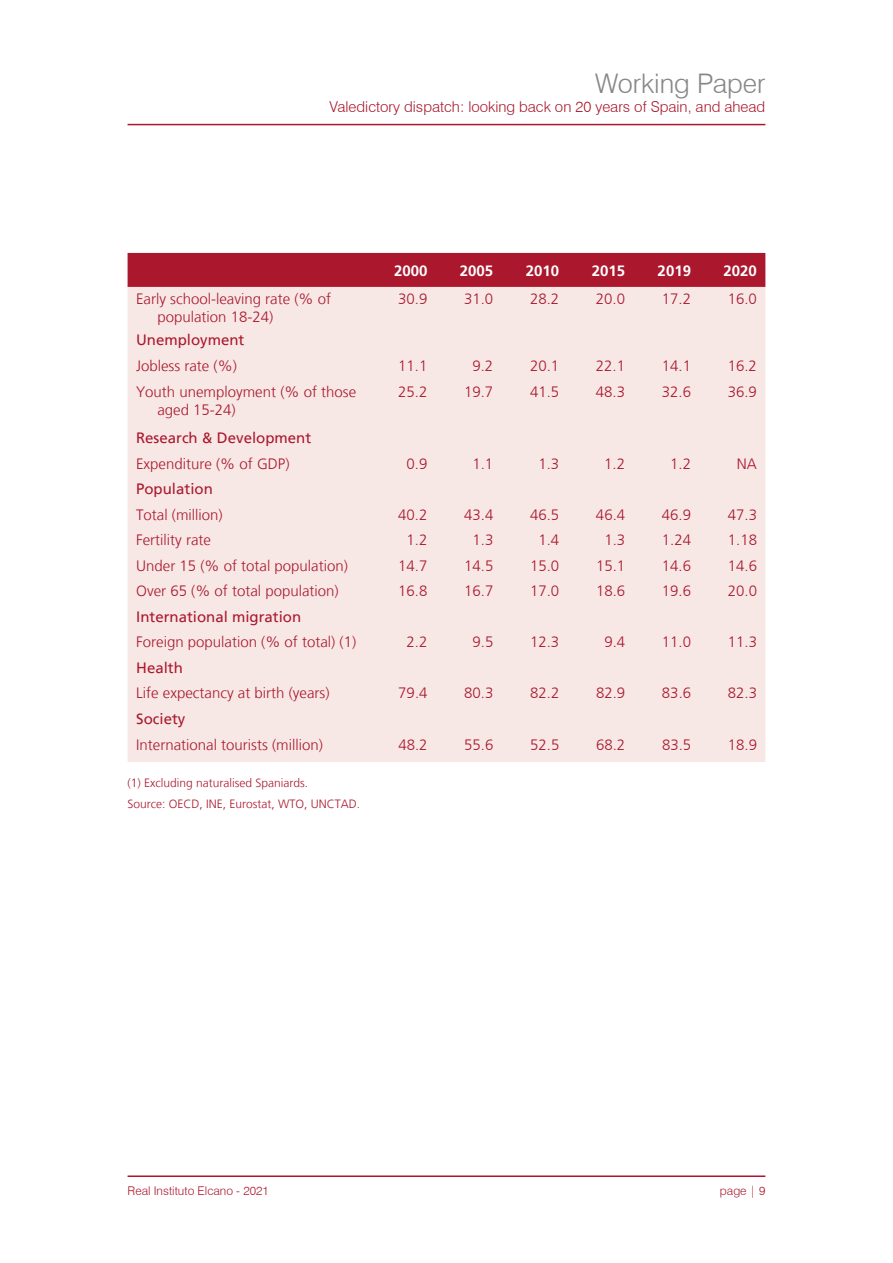
<style>
.page{position:relative;width:893px;height:1263px;background:#fff}
.page>*{position:absolute;margin:0;border:0;box-sizing:border-box;transform-origin:0 0}
.t1{font:300 27px "Swiss 721 BT";color:#878786}
.t2{font:300 15px/18px "Frutiger LT";color:#ab182d}
.t3{font:15px "Frutiger LT";color:#ab182d}
.t4{font:300 15px "Swiss 721 BT";color:#ab182d}
.t5{font:700 15px "Frutiger LT Std";color:#fff}
.t6{font:300 12px/21px "Frutiger LT";color:#ab182d}
.t7{font:300 12px "Swiss 721 BT";color:#ab182d}
</style>
<div class="page">
<hr style="left:128px;top:124px;width:637px;height:1px;background:#ab182d">
<hr style="left:128px;top:1175px;width:637px;height:2px;background:#ab182d">
<div style="left:128px;top:253px;width:637px;height:34px;background:#ab182d"></div>
<div style="left:128px;top:287px;width:637px;height:475px;background:#f7e8e6"></div>
<h1 class="t1" style="left:595px;top:73px;width:172px">Working Paper</h1>
<p class="t4" style="left:330px;top:101px;width:437px">Valedictory dispatch: looking back on 20 years of Spain, and ahead</p>
<p class="t5" style="left:394px;top:264px;width:35px">2000</p>
<p class="t5" style="left:460px;top:264px;width:35px">2005</p>
<p class="t5" style="left:526px;top:264px;width:35px">2010</p>
<p class="t5" style="left:592px;top:264px;width:35px">2015</p>
<p class="t5" style="left:658px;top:264px;width:35px">2019</p>
<p class="t5" style="left:724px;top:264px;width:35px">2020</p>
<p class="t2" style="left:157px;top:291px;width:175px;text-indent:-21px">Early school-leaving rate (% of population 18-24)</p>
<p class="t2" style="left:398px;top:291px;width:31px">30.9</p>
<p class="t2" style="left:464px;top:291px;width:31px">31.0</p>
<p class="t2" style="left:530px;top:291px;width:31px">28.2</p>
<p class="t2" style="left:596px;top:291px;width:31px">20.0</p>
<p class="t2" style="left:662px;top:291px;width:31px">17.2</p>
<p class="t2" style="left:728px;top:291px;width:31px">16.0</p>
<p class="t3" style="left:136px;top:334px;width:110px">Unemployment</p>
<p class="t2" style="left:136px;top:358px;width:102px">Jobless rate (%)</p>
<p class="t2" style="left:398px;top:358px;width:31px">11.1</p>
<p class="t2" style="left:472px;top:358px;width:22px">9.2</p>
<p class="t2" style="left:530px;top:358px;width:31px">20.1</p>
<p class="t2" style="left:596px;top:358px;width:31px">22.1</p>
<p class="t2" style="left:662px;top:358px;width:31px">14.1</p>
<p class="t2" style="left:728px;top:358px;width:31px">16.2</p>
<p class="t2" style="left:157px;top:383px;width:200px;text-indent:-21px">Youth unemployment (% of those aged 15-24)</p>
<p class="t2" style="left:398px;top:383px;width:31px">25.2</p>
<p class="t2" style="left:464px;top:383px;width:31px">19.7</p>
<p class="t2" style="left:530px;top:383px;width:31px">41.5</p>
<p class="t2" style="left:596px;top:383px;width:31px">48.3</p>
<p class="t2" style="left:662px;top:383px;width:31px">32.6</p>
<p class="t2" style="left:728px;top:383px;width:31px">36.9</p>
<p class="t3" style="left:136px;top:432px;width:177px">Research &amp; Development</p>
<p class="t2" style="left:136px;top:456px;width:155px">Expenditure (% of GDP)</p>
<p class="t2" style="left:407px;top:456px;width:22px">0.9</p>
<p class="t2" style="left:472px;top:456px;width:22px">1.1</p>
<p class="t2" style="left:538px;top:456px;width:22px">1.3</p>
<p class="t2" style="left:604px;top:456px;width:22px">1.2</p>
<p class="t2" style="left:670px;top:456px;width:22px">1.2</p>
<p class="t2" style="left:737px;top:456px;width:22px">NA</p>
<p class="t3" style="left:136px;top:483px;width:78px">Population</p>
<p class="t2" style="left:136px;top:507px;width:88px">Total (million)</p>
<p class="t2" style="left:398px;top:507px;width:31px">40.2</p>
<p class="t2" style="left:464px;top:507px;width:31px">43.4</p>
<p class="t2" style="left:530px;top:507px;width:31px">46.5</p>
<p class="t2" style="left:596px;top:507px;width:31px">46.4</p>
<p class="t2" style="left:662px;top:507px;width:31px">46.9</p>
<p class="t2" style="left:728px;top:507px;width:31px">47.3</p>
<p class="t2" style="left:136px;top:532px;width:76px">Fertility rate</p>
<p class="t2" style="left:407px;top:532px;width:22px">1.2</p>
<p class="t2" style="left:472px;top:532px;width:22px">1.3</p>
<p class="t2" style="left:538px;top:532px;width:22px">1.4</p>
<p class="t2" style="left:604px;top:532px;width:22px">1.3</p>
<p class="t2" style="left:662px;top:532px;width:31px">1.24</p>
<p class="t2" style="left:728px;top:532px;width:31px">1.18</p>
<p class="t2" style="left:136px;top:558px;width:213px">Under 15 (% of total population)</p>
<p class="t2" style="left:398px;top:558px;width:31px">14.7</p>
<p class="t2" style="left:464px;top:558px;width:31px">14.5</p>
<p class="t2" style="left:530px;top:558px;width:31px">15.0</p>
<p class="t2" style="left:596px;top:558px;width:31px">15.1</p>
<p class="t2" style="left:662px;top:558px;width:31px">14.6</p>
<p class="t2" style="left:728px;top:558px;width:31px">14.6</p>
<p class="t2" style="left:136px;top:583px;width:204px">Over 65 (% of total population)</p>
<p class="t2" style="left:398px;top:583px;width:31px">16.8</p>
<p class="t2" style="left:464px;top:583px;width:31px">16.7</p>
<p class="t2" style="left:530px;top:583px;width:31px">17.0</p>
<p class="t2" style="left:596px;top:583px;width:31px">18.6</p>
<p class="t2" style="left:662px;top:583px;width:31px">19.6</p>
<p class="t2" style="left:728px;top:583px;width:31px">20.0</p>
<p class="t3" style="left:136px;top:610px;width:167px">International migration</p>
<p class="t2" style="left:136px;top:634px;width:222px">Foreign population (% of total) (1)</p>
<p class="t2" style="left:407px;top:634px;width:22px">2.2</p>
<p class="t2" style="left:473px;top:634px;width:22px">9.5</p>
<p class="t2" style="left:530px;top:634px;width:31px">12.3</p>
<p class="t2" style="left:604px;top:634px;width:22px">9.4</p>
<p class="t2" style="left:662px;top:634px;width:31px">11.0</p>
<p class="t2" style="left:728px;top:634px;width:31px">11.3</p>
<p class="t3" style="left:136px;top:661px;width:48px">Health</p>
<p class="t2" style="left:136px;top:685px;width:195px">Life expectancy at birth (years)</p>
<p class="t2" style="left:398px;top:685px;width:31px">79.4</p>
<p class="t2" style="left:464px;top:685px;width:31px">80.3</p>
<p class="t2" style="left:530px;top:685px;width:31px">82.2</p>
<p class="t2" style="left:596px;top:685px;width:31px">82.9</p>
<p class="t2" style="left:662px;top:685px;width:31px">83.6</p>
<p class="t2" style="left:728px;top:685px;width:31px">82.3</p>
<p class="t3" style="left:136px;top:712px;width:51px">Society</p>
<p class="t2" style="left:136px;top:736px;width:188px">International tourists (million)</p>
<p class="t2" style="left:398px;top:736px;width:31px">48.2</p>
<p class="t2" style="left:464px;top:736px;width:31px">55.6</p>
<p class="t2" style="left:530px;top:736px;width:31px">52.5</p>
<p class="t2" style="left:596px;top:736px;width:31px">68.2</p>
<p class="t2" style="left:662px;top:736px;width:31px">83.5</p>
<p class="t2" style="left:728px;top:736px;width:31px">18.9</p>
<p class="t6" style="left:128px;top:773px;width:234px">(1) Excluding naturalised Spaniards.<br>Source: OECD, INE, Eurostat, WTO, UNCTAD.</p>
<p class="t7" style="left:128px;top:1186px;width:143px">Real Instituto Elcano - 2021</p>
<p class="t7" style="left:720px;top:1185px;width:47px">page | 9</p>
</div>
